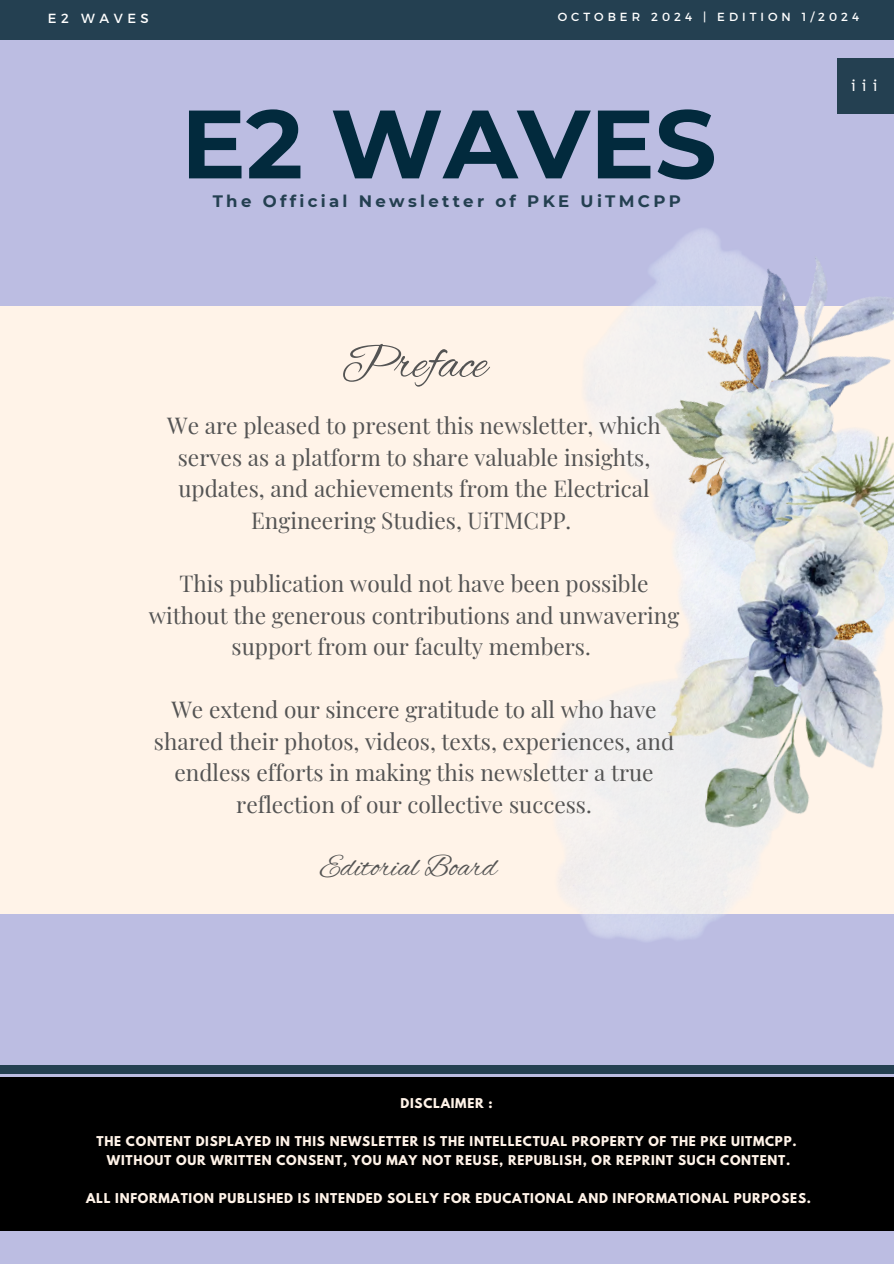
<style>
.page{position:relative;width:894px;height:1264px;background:#fff}
.page>*{position:absolute;margin:0;border:0;box-sizing:border-box;transform-origin:0 0}
.t1{font:700 96.9px "Montserrat";color:#022a3d}
.t2{font:50.25px "Alex Brush";color:#545454}
.t3{font:30.45px "Alex Brush";color:#545454}
.t4{font:22.65px/31.5px "Playfair Display";color:#545454;text-align:center}
.t5{font:700 16.5px "Montserrat";letter-spacing:.2em;color:#244051}
.t6{font:16.5px "Atkinson Hyperlegible";color:#fff}
.t7{font:13.2px "Montserrat";letter-spacing:.34em;color:#fff}
.t8{font:700 12px/19px "League Spartan";letter-spacing:.06em;color:#fff3e8;text-align:center}
.t9{font:11.7px "Montserrat";letter-spacing:.34em;color:#fff}
</style>
<div class="page">
<div style="left:0;top:0;width:893px;height:1263px;background:#bcbde2"></div>
<div style="left:0;top:0;width:893px;height:40px;background:#244051"></div>
<div style="left:837px;top:58px;width:56px;height:56px;background:#244051"></div>
<div style="left:0;top:306px;width:893px;height:607px;background:#fff3e8"></div>
<div style="left:0;top:1077px;width:893px;height:153px;background:#000"></div>
<img style="left:585px;top:335px;width:31px;height:77px">
<img style="left:477px;top:704px;width:377px;height:237px">
<img style="left:602px;top:366px;width:54px;height:407px">
<img style="left:616px;top:229px;width:277px;height:350px">
<img style="left:656px;top:415px;width:237px;height:433px">
<div style="left:0;top:1064px;width:893px;height:9px;background:#244051"></div>
<p class="t7" style="left:48px;top:10px;width:102px">E2 WAVES</p>
<p class="t9" style="left:557px;top:9px;width:303px">OCTOBER 2024 | EDITION 1/2024</p>
<h1 class="t1" style="left:181px;top:85px;width:537px">E2 WAVES</h1>
<p class="t5" style="left:213px;top:191px;width:469px">The Official Newsletter of PKE UiTMCPP</p>
<h2 class="t2" style="left:341px;top:335px;width:147px">Preface</h2>
<p class="t4" style="left:167px;top:409px;width:495px">We are pleased to present this newsletter, which serves as a platform to share valuable insights, updates, and achievements from the Electrical Engineering Studies, UiTMCPP.</p>
<p class="t4" style="left:149px;top:567px;width:532px">This publication would not have been possible without the generous contributions and unwavering support from our faculty members.</p>
<p class="t4" style="left:154px;top:693px;width:521px">We extend our sincere gratitude to all who have shared their photos, videos, texts, experiences, and endless efforts in making this newsletter a true reflection of our collective success.</p>
<h3 class="t3" style="left:319px;top:850px;width:179px">Editorial Board</h3>
<p class="t6" style="left:850px;top:75px;width:28px">iii</p>
<p class="t8" style="left:400px;top:1095px;width:93px">DISCLAIMER :</p>
<p class="t8" style="left:96px;top:1133px;width:701px">THE CONTENT DISPLAYED IN THIS NEWSLETTER IS THE INTELLECTUAL PROPERTY OF THE PKE UITMCPP.<br>WITHOUT OUR WRITTEN CONSENT, YOU MAY NOT REUSE, REPUBLISH, OR REPRINT SUCH CONTENT.</p>
<p class="t8" style="left:86px;top:1190px;width:726px">ALL INFORMATION PUBLISHED IS INTENDED SOLELY FOR EDUCATIONAL AND INFORMATIONAL PURPOSES.</p>
</div>
